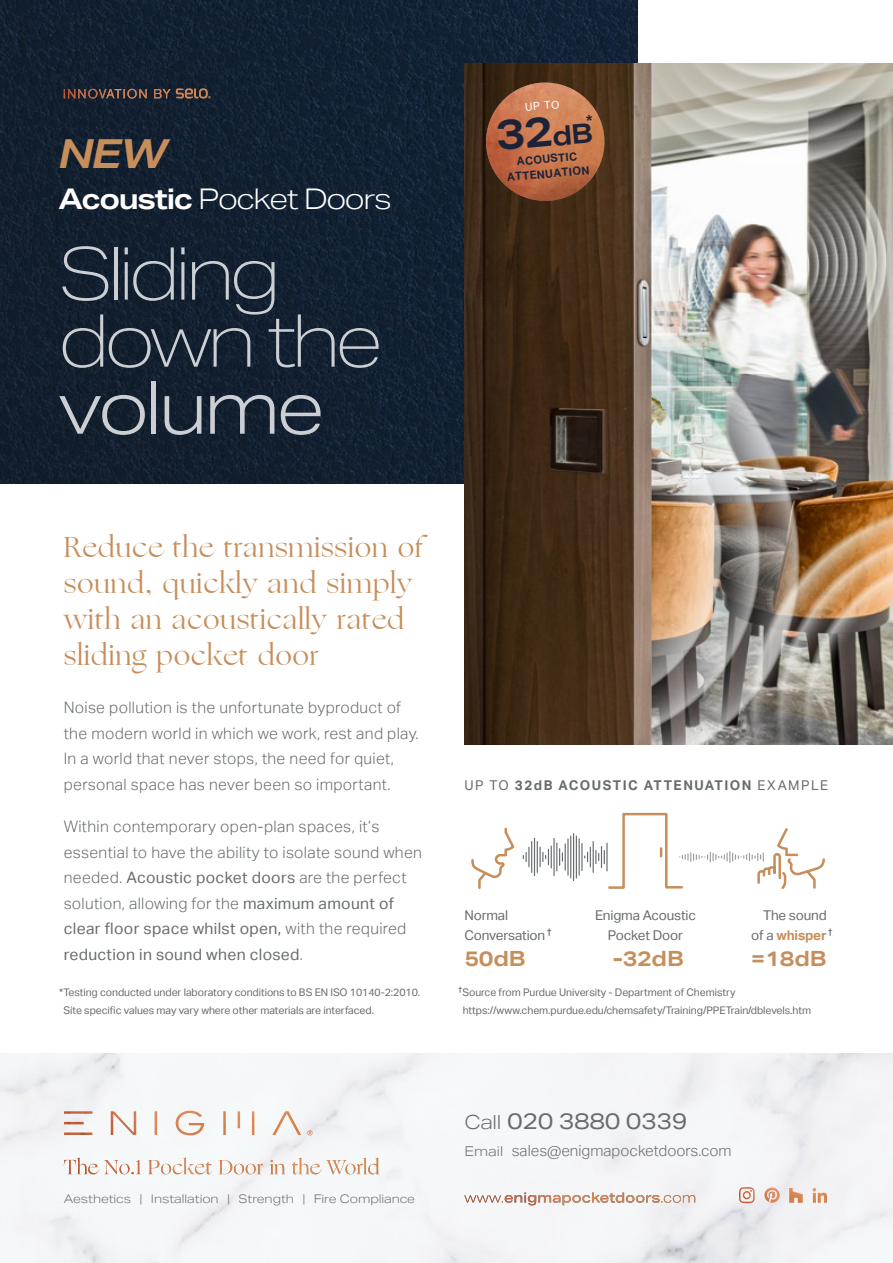
<style>
.page{position:relative;width:893px;height:1263px;background:#fff}
.page>*{position:absolute;margin:0;border:0;box-sizing:border-box;transform-origin:0 0}
.t1{font:100 73.05px/67.1px "Aktiv Grotesk Ex";letter-spacing:-.07em;color:#cbcfd3}
.t2{font:300 73.05px "Aktiv Grotesk Ex";letter-spacing:-.05em;color:#cbcfd3}
.t3{font:700 42px "Aktiv Grotesk Ex";color:#1c2338}
.t4{font:italic 700 40.05px "Aktiv Grotesk Ex";color:#c68e5b}
.t5{font:28.5px/36px "Ogg Roman";letter-spacing:.02em;color:#c68e5b}
.t6{font:300 28.5px "Aktiv Grotesk Ex";letter-spacing:-.05em;color:#fff}
.t7{font:22.5px "Aktiv Grotesk Ex";letter-spacing:-.02em;color:#676c6e}
.t8{font:700 21px "Aktiv Grotesk Ex";letter-spacing:-.01em;color:#c68e5b}
.t9{font:300 15.75px/25.5px "Aktiv Grotesk";letter-spacing:.02em;color:#676c6e}
.t10{font:300 15.3px "Aktiv Grotesk";color:#676c6e}
.t11{font:13.5px/19.5px "Aktiv Grotesk";letter-spacing:-.01em;color:#676c6e}
.t12{font:700 13.5px "Aktiv Grotesk";letter-spacing:.11em;color:#676c6e}
.t13{font:300 11.85px "Aktiv Grotesk Ex";letter-spacing:-.005em;color:#676c6e}
.t14{font:700 11.25px/15px "Aktiv Grotesk";color:#1c2338;text-align:center}
.t15{font:10.8px "Aktiv Grotesk";color:#fff}
.t16{font:10.5px/18px "Aktiv Grotesk";letter-spacing:-.005em;color:#676c6e}
.t17{font:500 9px "Aktiv Grotesk";color:#676c6e}
.s1{font-weight:700}
.s2{font-size:27px}
.s3{font-weight:400}
.s4{font-weight:700;color:#c68e5b}
.s5{font-weight:300;font-size:19.5px}
.s6{font-family:"Aktiv Grotesk Ex";font-size:13.5px}
</style>
<div class="page">
<img style="left:0;top:0;width:638px;height:484px">
<img style="left:464px;top:64px;width:429px;height:681px">
<img style="left:64px;top:89px;width:146px;height:10px">
<svg style="left:64px;top:1158px;width:234px;height:16px"></svg>
<img style="left:298px;top:1158px;width:81px;height:16px">
<img style="left:64px;top:1111px;width:248px;height:24px">
<svg style="left:464px;top:1192px;width:231px;height:13px"></svg>
<img style="left:524px;top:1192px;width:136px;height:11px">
<img style="left:739px;top:1187px;width:88px;height:16px">
<svg style="left:471px;top:827px;width:44px;height:62px"></svg>
<svg style="left:523px;top:847px;width:6px;height:20px"></svg>
<hr style="left:531px;top:841px;width:1px;height:32px;background:#676c6e">
<hr style="left:534px;top:838px;width:1px;height:38px;background:#676c6e">
<hr style="left:537px;top:841px;width:1px;height:32px;background:#676c6e">
<hr style="left:539px;top:847px;width:2px;height:20px;background:#676c6e">
<hr style="left:553px;top:838px;width:2px;height:38px;background:#676c6e">
<svg style="left:542px;top:842px;width:24px;height:29px"></svg>
<hr style="left:567px;top:838px;width:2px;height:38px;background:#676c6e">
<hr style="left:570px;top:835px;width:1px;height:43px;background:#676c6e">
<hr style="left:573px;top:833px;width:1px;height:48px;background:#676c6e">
<hr style="left:576px;top:835px;width:1px;height:43px;background:#676c6e">
<hr style="left:579px;top:838px;width:1px;height:38px;background:#676c6e">
<svg style="left:581px;top:812px;width:244px;height:77px"></svg>
<svg style="left:484px;top:80px;width:123px;height:123px;background:#a2613e"></svg>
<h3 class="t4" style="left:58px;top:130px;width:111px">NEW</h3>
<h3 class="t6" style="left:58px;top:182px;width:335px"><span class="s1">Acoustic</span> Pocket Doors</h3>
<h1 class="t1" style="left:58px;top:240px;width:326px">Sliding down the</h1>
<h1 class="t2" style="left:58px;top:366px;width:268px">volume</h1>
<p class="t15" style="left:525px;top:101px;width:36px;rotate:-5deg">UP TO</p>
<h2 class="t3" style="left:493px;top:110px;width:99px;rotate:-5deg">32<span class="s2">dB</span></h2>
<p class="t14" style="left:505px;top:155px;width:84px;rotate:-5deg">ACOUSTIC<br>ATTENUATION</p>
<h3 class="t5" style="left:64px;top:530px;width:361px">Reduce the transmission of sound, quickly and simply with an acoustically rated sliding pocket door</h3>
<p class="t9" style="left:64px;top:695px;width:356px">Noise pollution is the unfortunate byproduct of the modern world in which we work, rest and play.<br>In a world that never stops, the need for quiet, personal space has never been so important.</p>
<p class="t9" style="left:64px;top:814px;width:360px">Within contemporary open-plan spaces, it’s essential to have the ability to isolate sound when needed. <span class="s3">Acoustic pocket doors</span> are the perfect solution, allowing for the <span class="s3">maximum amount of clear floor space whilst open,</span> with the required <span class="s3">reduction in sound when closed</span>.</p>
<p class="t12" style="left:464px;top:778px;width:365px"><span class="s3">UP TO</span> 32dB ACOUSTIC ATTENUATION <span class="s3">EXAMPLE</span></p>
<p class="t11" style="left:464px;top:906px;width:88px">Normal<br>Conversation <sup>†</sup></p>
<h3 class="t8" style="left:464px;top:945px;width:63px">50dB</h3>
<p class="t11" style="left:595px;top:906px;width:103px;text-align:center">Enigma Acoustic<br>Pocket Door</p>
<h3 class="t8" style="left:613px;top:945px;width:73px">-32dB</h3>
<p class="t11" style="left:751px;top:906px;width:77px;text-align:right">The sound of a <span class="s4">whisper</span></p>
<h3 class="t8" style="left:751px;top:945px;width:77px">=18dB</h3>
<p class="t17" style="left:828px;top:926px;width:6px">†</p>
<p class="t16" style="left:64px;top:983px;width:358px;text-indent:-4px">*Testing conducted under laboratory conditions to BS EN ISO 10140-2:2010.<br>Site specific values may vary where other materials are interfaced.</p>
<p class="t16" style="left:463px;top:983px;width:350px;text-indent:-4px"><sup>†</sup>Source from Purdue University - Department of Chemistry https://www.chem.purdue.edu/chemsafety/Training/PPETrain/dblevels.htm</p>
<p class="t13" style="left:64px;top:1192px;width:353px">Aesthetics | Installation | Strength | Fire Compliance</p>
<h3 class="t7" style="left:464px;top:1107px;width:225px"><span class="s5">Call</span> 020 3880 0339</h3>
<p class="t10" style="left:464px;top:1141px;width:269px"><span class="s6">Email</span> sales@enigmapocketdoors.com</p>
</div>
